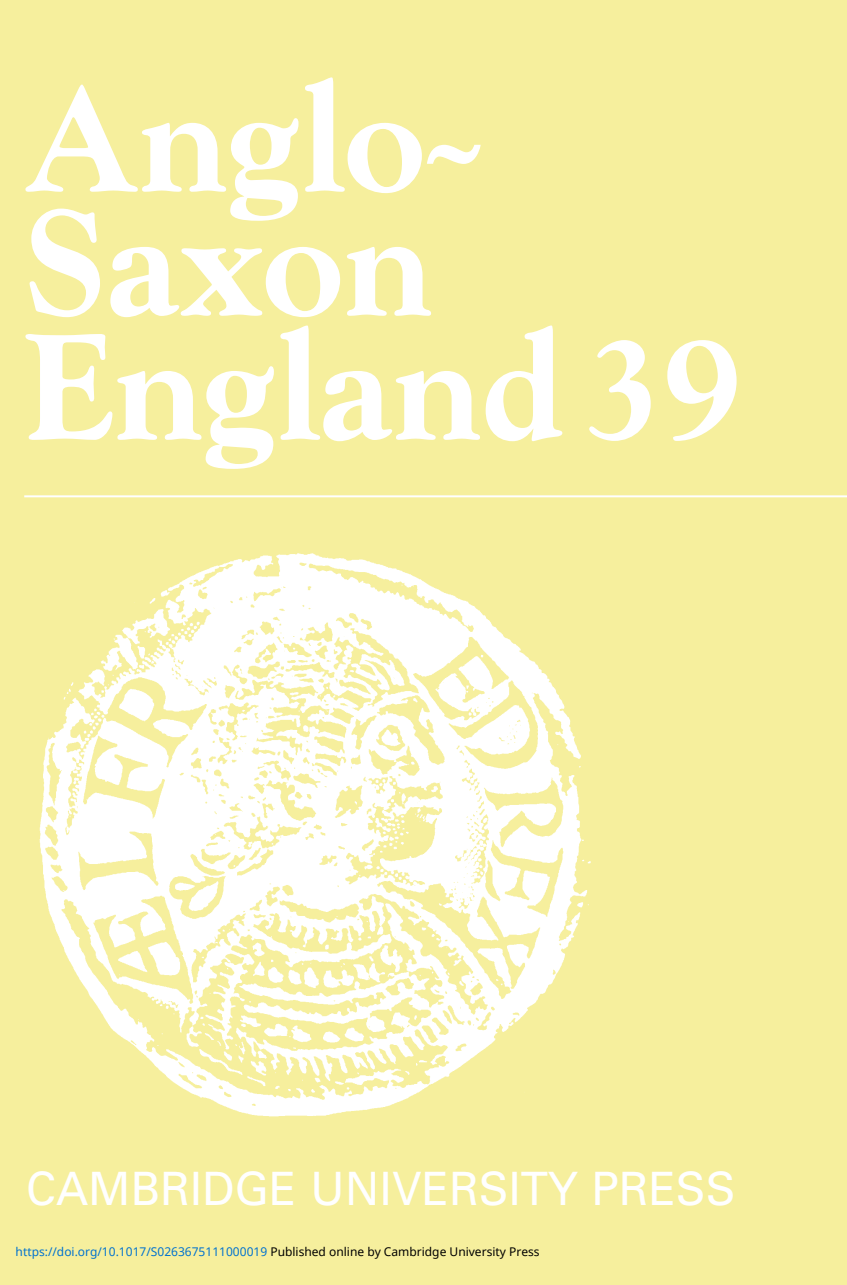
<style>
.page{position:relative;width:847px;height:1285px;background:#fff}
.page>*{position:absolute;margin:0;border:0;box-sizing:border-box;transform-origin:0 0}
.t1{font:800 152px/124px "Goudy";color:#fff}
.t2{font:46px "Univers";color:#fff}
.t3{font:12px "Noto Sans";color:#0172cf}
.s1{font-size:144px}
.s2{color:#000}
</style>
<div class="page">
<div style="left:0;top:0;width:846px;height:1284px;background:#f6ef9d"></div>
<hr style="left:24px;top:495px;width:823px;height:2px;background:#fff">
<img style="left:39px;top:553px;width:552px;height:564px">
<h1 class="t1" style="left:24px;top:87px;width:718px">Anglo˜<br>Saxon<br>England<span class="s1">39</span></h1>
<h2 class="t2" style="left:26px;top:1172px;width:711px">CAMBRIDGE UNIVERSITY PRESS</h2>
<p class="t3" style="left:16px;top:1243px;width:525px">https://doi.org/10.1017/S0263675111000019 <span class="s2">Published online by Cambridge University Press</span></p>
</div>
